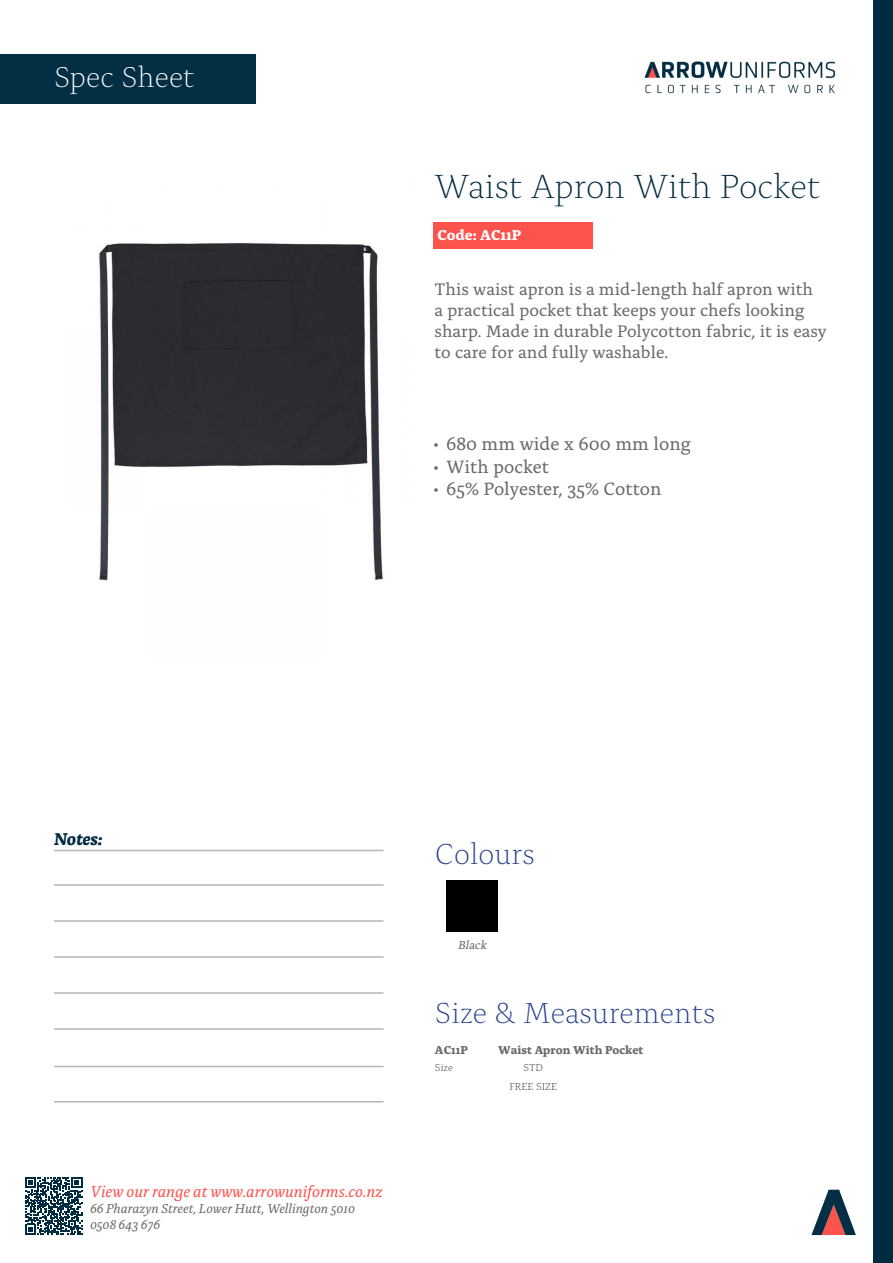
<style>
.page{position:relative;width:893px;height:1263px;background:#fff}
.page>*{position:absolute;margin:0;border:0;box-sizing:border-box;transform-origin:0 0}
.t1{font:300 35.1px "Alda OTCEV";color:#002c41}
.t2{font:300 30.45px "Alda OTCEV";color:#253f8e}
.t3{font:300 30px "Alda OTCEV";color:#fff}
.t4{font:18.75px "Alda OTCEV";color:#6b6a6a}
.t5{font:italic 700 18px "Alda OTCEV";letter-spacing:-.01em;color:#002c41}
.t6{font:17.55px/21px "Alda OTCEV";color:#6b6a6a}
.t7{font:italic 16.5px "Alda OTCEV";color:#fc534c}
.t8{font:700 15px "Alda OTCEV";color:#fff}
.t9{font:italic 13.5px/16.2px "Alda OTCEV";color:#6b6a6a}
.t10{font:700 12px "Alda OTCEV";color:#6b6a6a}
.t11{font:italic 12px "Alda OTCEV";color:#6b6a6a}
.Table{font:300 10.5px "Alda OTCEV";color:#231f20}
</style>
<div class="page">
<img style="left:644px;top:61px;width:192px;height:33px">
<div style="left:1px;top:54px;width:255px;height:50px;background:#032e43"></div>
<svg style="left:811px;top:1190px;width:45px;height:45px"></svg>
<img style="left:99px;top:243px;width:284px;height:338px">
<div style="left:873px;top:0;width:20px;height:1263px;background:#002c41"></div>
<div style="left:446px;top:880px;width:52px;height:51px;background:#000"></div>
<hr style="left:54px;top:850px;width:330px;height:1px;background:#b7b5b6">
<hr style="left:54px;top:884px;width:330px;height:2px;background:#b7b5b6">
<hr style="left:54px;top:920px;width:330px;height:2px;background:#b7b5b6">
<hr style="left:54px;top:956px;width:330px;height:2px;background:#b7b5b6">
<hr style="left:54px;top:992px;width:330px;height:2px;background:#b7b5b6">
<hr style="left:54px;top:1028px;width:330px;height:2px;background:#b7b5b6">
<hr style="left:54px;top:1066px;width:330px;height:1px;background:#b7b5b6">
<hr style="left:54px;top:1101px;width:330px;height:1px;background:#b7b5b6">
<div style="left:433px;top:223px;width:160px;height:26px;background:#fc534c"></div>
<svg style="left:25px;top:1177px;width:57px;height:57px"></svg>
<h3 class="t3" style="left:54px;top:55px;width:142px">Spec Sheet</h3>
<p class="t1" style="left:435px;top:160px;width:387px">Waist Apron With Pocket</p>
<p class="t8" style="left:438px;top:223px;width:85px">Code: AC11P</p>
<p class="t6" style="left:434px;top:278px;width:394px">This waist apron is a mid-length half apron with<br>a practical pocket that keeps your chefs looking sharp. Made in durable Polycotton fabric, it is easy to care for and fully washable.</p>
<p class="t4" style="left:433px;top:430px;width:260px">• 680 mm wide x 600 mm long</p>
<p class="t4" style="left:433px;top:453px;width:118px">• With pocket</p>
<p class="t4" style="left:433px;top:475px;width:230px">• 65% Polyester, 35% Cotton</p>
<p class="t5" style="left:54px;top:824px;width:50px">Notes:</p>
<p class="t7" style="left:90px;top:1178px;width:294px">View our range at www.arrowuniforms.co.nz</p>
<p class="t9" style="left:90px;top:1199px;width:267px">66 Pharazyn Street, Lower Hutt, Wellington 5010<br>0508 643 676</p>
<p class="t2" style="left:435px;top:831px;width:101px">Colours</p>
<p class="t11" style="left:458px;top:936px;width:33px">Black</p>
<p class="t2" style="left:435px;top:990px;width:282px">Size &amp; Measurements</p>
<p class="t10" style="left:435px;top:1040px;width:34px">AC11P</p>
<p class="t10" style="left:498px;top:1040px;width:147px">Waist Apron With Pocket</p>
<p class="Table" style="left:435px;top:1059px;width:20px">Size</p>
<p class="Table" style="left:523px;top:1059px;width:21px">STD</p>
<p class="Table" style="left:509px;top:1079px;width:49px">FREE SIZE</p>
</div>
